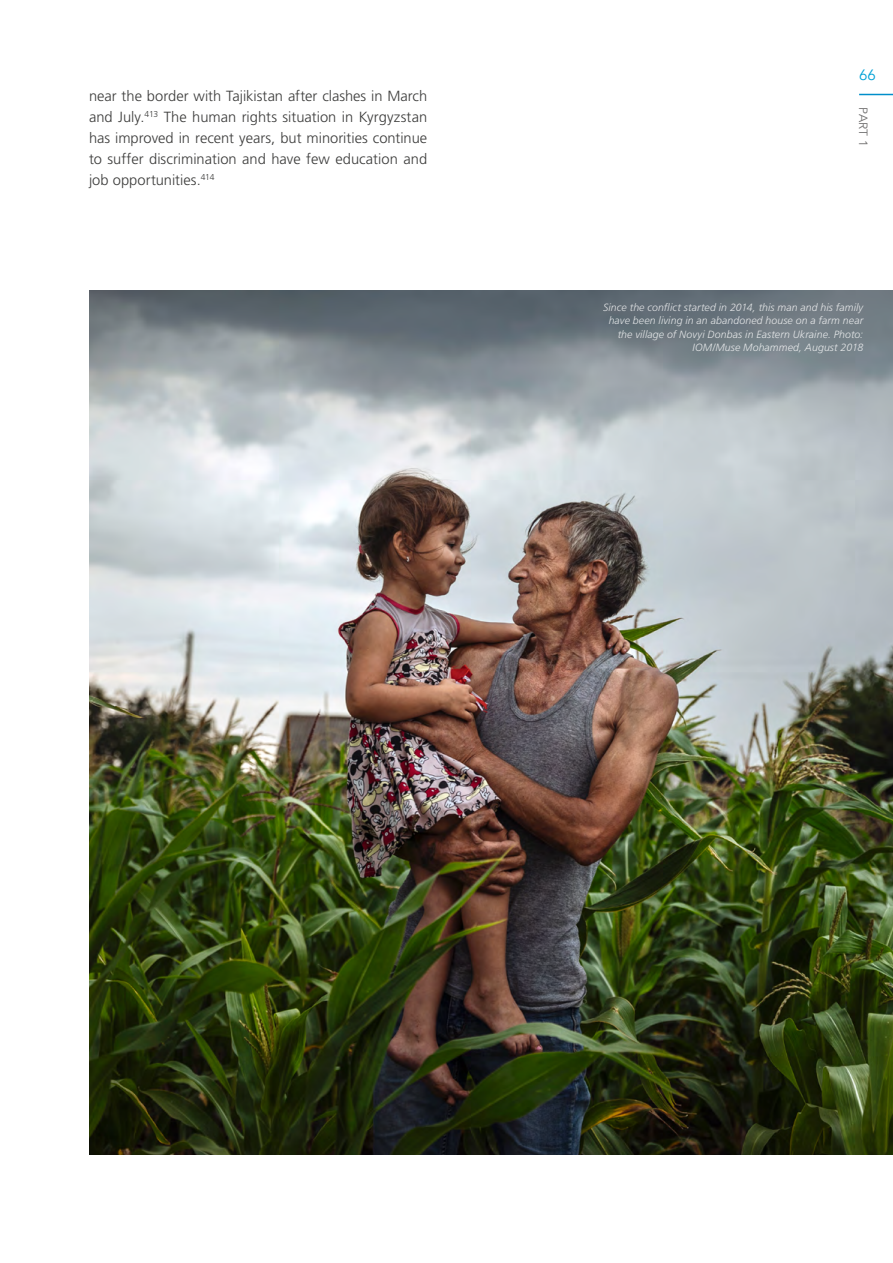
<style>
.page{position:relative;width:893px;height:1263px;background:#fff}
.page>*{position:absolute;margin:0;border:0;box-sizing:border-box;transform-origin:0 0}
.t1{font:15px "Avenir";color:#00a1d6}
.t2{font:300 14.7px/21px "Frutiger LT Std";color:#3c3c3b;text-align:justify}
.t3{font:12px "Avenir";color:#706f6f}
.t4{font:italic 300 10.5px/13.5px "Frutiger LT Std";letter-spacing:.01em;color:#fff;text-align:right}
</style>
<div class="page">
<img style="left:89px;top:290px;width:804px;height:865px">
<hr style="left:859px;top:94px;width:34px;height:1px;background:#008eca">
<p class="t2" style="left:89px;top:86px;width:340px">near the border with Tajikistan after clashes in March and July.<sup>413</sup> The human rights situation in Kyrgyzstan has improved in recent years, but minorities continue to suffer discrimination and have few education and job opportunities.<sup>414</sup></p>
<p class="t1" style="left:859px;top:66px;width:18px">66</p>
<p class="t3" style="left:870px;top:107px;width:41px;rotate:90deg">PART 1</p>
<p class="t4" style="left:603px;top:301px;width:261px">Since the conflict started in 2014, this man and his family have been living in an abandoned house on a farm near the village of Novyi Donbas in Eastern Ukraine. Photo:<br>IOM/Muse Mohammed, August 2018</p>
</div>
